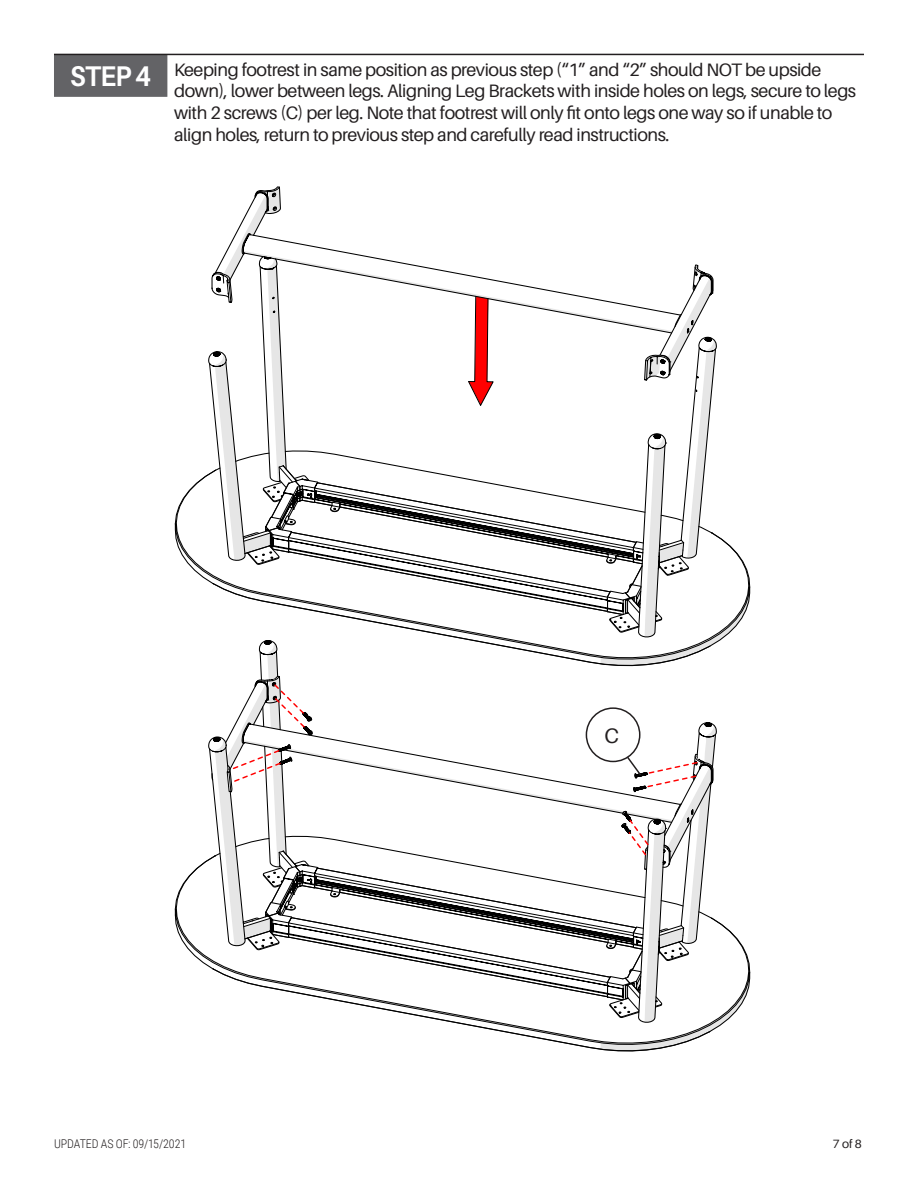
<style>
.page{position:relative;width:918px;height:1188px;background:#fff}
.page>*{position:absolute;margin:0;border:0;box-sizing:border-box;transform-origin:0 0}
.Section_Title_Headin{font:700 28.5px "Aileron";color:#fff;scale:.9 1}
.t1{font:21px "Aileron";color:#231f20}
.t2{font:18px/21.6px "Aileron";letter-spacing:-.025em;color:#231f20}
.Version{font:300 12px "Roboto Condensed";letter-spacing:-.005em;color:#231f20}
.parts_needed_center{font:12px "Aileron";color:#231f20}
</style>
<div class="page">
<svg style="left:174px;top:477px;width:577px;height:165px"></svg>
<svg style="left:174px;top:862px;width:577px;height:190px"></svg>
<div style="left:54px;top:54px;width:113px;height:43px;background:#636366;border:2px solid #636366"></div>
<hr style="left:54px;top:54px;width:810px;height:1px;background:#231f20">
<svg style="left:204px;top:186px;width:513px;height:837px"></svg>
<div style="left:586px;top:708px;width:54px;height:53px;background:#fff;border-radius:50%"></div>
<div style="left:586px;top:707px;width:55px;height:55px;border:2px solid #231f20;border-radius:50%"></div>
<p class="Section_Title_Headin" style="left:70px;top:61px;width:92px">STEP 4</p>
<p class="t2" style="left:174px;top:59px;width:684px">Keeping footrest in same position as previous step (“1” and “2” should NOT be upside down), lower between legs. Aligning Leg Brackets with inside holes on legs, secure to legs with 2 screws (C) per leg. Note that footrest will only fit onto legs one way so if unable to align holes, return to previous step and carefully read instructions.</p>
<p class="t1" style="left:605px;top:724px;width:16px">C</p>
<p class="Version" style="left:54px;top:1135px;width:134px">UPDATED AS OF: 09/15/2021</p>
<p class="parts_needed_center" style="left:833px;top:1137px;width:31px">7 of 8</p>
</div>
